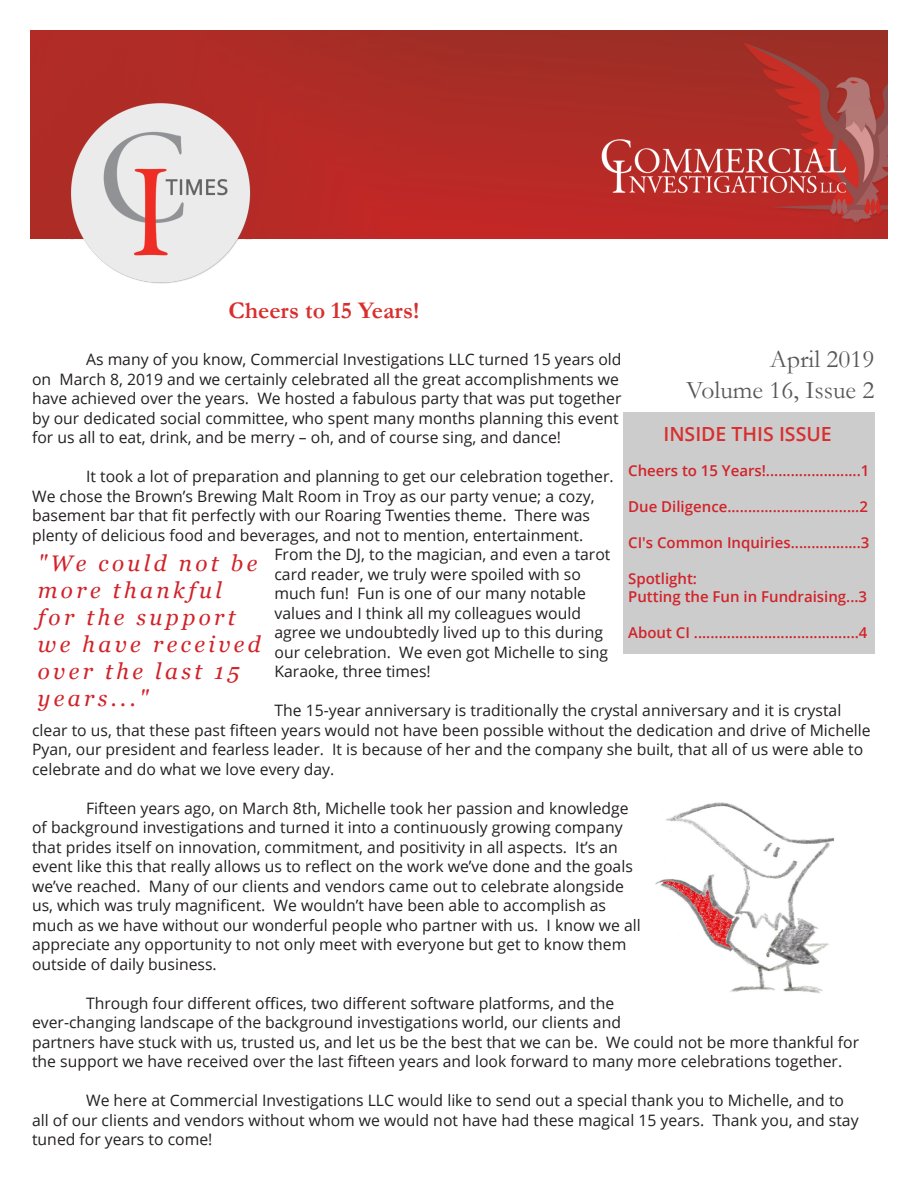
<style>
.page{position:relative;width:918px;height:1188px;background:#fff}
.page>*{position:absolute;margin:0;border:0;box-sizing:border-box;transform-origin:0 0}
.t1{font:25.5px "Garamond";color:#57585a}
.t2{font:700 24px "Garamond";color:#d82f2e}
.Quote_text{font:italic 22.5px/27px "Georgia";letter-spacing:.15em;color:#d1232a}
.t3{font:600 19.5px "Open Sans";color:#d82f2e}
.bodytext{font:15.75px/19.5px "Open Sans";color:#231f20}
.t4{font:600 15px "Open Sans";color:#d1232a}
</style>
<div class="page">
<img style="left:30px;top:30px;width:858px;height:253px">
<div style="left:623px;top:412px;width:252px;height:241px;background:#ccc"></div>
<img style="left:655px;top:802px;width:179px;height:192px">
<p class="t2" style="left:229px;top:294px;width:192px">Cheers to 15 Years!</p>
<p class="bodytext" style="left:32px;top:349px;width:591px;text-indent:54px">As many of you know, Commercial Investigations LLC turned 15 years old on March 8, 2019 and we certainly celebrated all the great accomplishments we have achieved over the years. We hosted a fabulous party that was put together by our dedicated social committee, who spent many months planning this event for us all to eat, drink, and be merry – oh, and of course sing, and dance!</p>
<p class="bodytext" style="left:86px;top:466px;width:529px">It took a lot of preparation and planning to get our celebration together.</p>
<p class="bodytext" style="left:32px;top:486px;width:564px">We chose the Brown’s Brewing Malt Room in Troy as our party venue; a cozy,</p>
<p class="bodytext" style="left:32px;top:505px;width:559px">basement bar that fit perfectly with our Roaring Twenties theme. There was</p>
<p class="bodytext" style="left:32px;top:525px;width:553px">plenty of delicious food and beverages, and not to mention, entertainment.</p>
<p class="bodytext" style="left:274px;top:544px;width:337px">From the DJ, to the magician, and even a tarot</p>
<p class="bodytext" style="left:274px;top:564px;width:308px">card reader, we truly were spoiled with so</p>
<p class="bodytext" style="left:274px;top:583px;width:313px">much fun! Fun is one of our many notable</p>
<p class="bodytext" style="left:274px;top:603px;width:308px">values and I think all my colleagues would</p>
<p class="bodytext" style="left:274px;top:622px;width:330px">agree we undoubtedly lived up to this during</p>
<p class="bodytext" style="left:274px;top:642px;width:335px">our celebration. We even got Michelle to sing</p>
<p class="bodytext" style="left:274px;top:661px;width:158px">Karaoke, three times!</p>
<p class="bodytext" style="left:32px;top:700px;width:840px;text-indent:242px">The 15-year anniversary is traditionally the crystal anniversary and it is crystal clear to us, that these past fifteen years would not have been possible without the dedication and drive of Michelle Pyan, our president and fearless leader. It is because of her and the company she built, that all of us were able to celebrate and do what we love every day.</p>
<p class="bodytext" style="left:32px;top:798px;width:610px;text-indent:54px">Fifteen years ago, on March 8th, Michelle took her passion and knowledge of background investigations and turned it into a continuously growing company that prides itself on innovation, commitment, and positivity in all aspects. It’s an event like this that really allows us to reflect on the work we’ve done and the goals we’ve reached. Many of our clients and vendors came out to celebrate alongside us, which was truly magnificent. We wouldn’t have been able to accomplish as much as we have without our wonderful people who partner with us. I know we all appreciate any opportunity to not only meet with everyone but get to know them outside of daily business.</p>
<p class="bodytext" style="left:32px;top:993px;width:829px;text-indent:54px">Through four different offices, two different software platforms, and the<br>ever-changing landscape of the background investigations world, our clients and<br>partners have stuck with us, trusted us, and let us be the best that we can be. We could not be more thankful for the support we have received over the last fifteen years and look forward to many more celebrations together.</p>
<p class="bodytext" style="left:32px;top:1090px;width:828px;text-indent:54px">We here at Commercial Investigations LLC would like to send out a special thank you to Michelle, and to all of our clients and vendors without whom we would not have had these magical 15 years. Thank you, and stay tuned for years to come!</p>
<p class="t1" style="left:770px;top:342px;width:106px">April 2019</p>
<p class="t1" style="left:686px;top:373px;width:190px">Volume 16, Issue 2</p>
<p class="t3" style="left:663px;top:420px;width:170px">INSIDE THIS ISSUE</p>
<p class="t4" style="left:628px;top:461px;width:243px">Cheers to 15 Years!.......................1</p>
<p class="t4" style="left:628px;top:497px;width:241px">Due Diligence................................2</p>
<p class="t4" style="left:628px;top:533px;width:243px">CI's Common Inquiries.................3</p>
<p class="t4" style="left:628px;top:569px;width:70px">Spotlight:</p>
<p class="t4" style="left:628px;top:587px;width:241px">Putting the Fun in Fundraising...3</p>
<p class="t4" style="left:628px;top:623px;width:241px">About CI ........................................4</p>
<p class="Quote_text" style="left:38px;top:550px;width:225px">"We could not be more thankful for the support we have received over the last 15 years..."</p>
</div>
